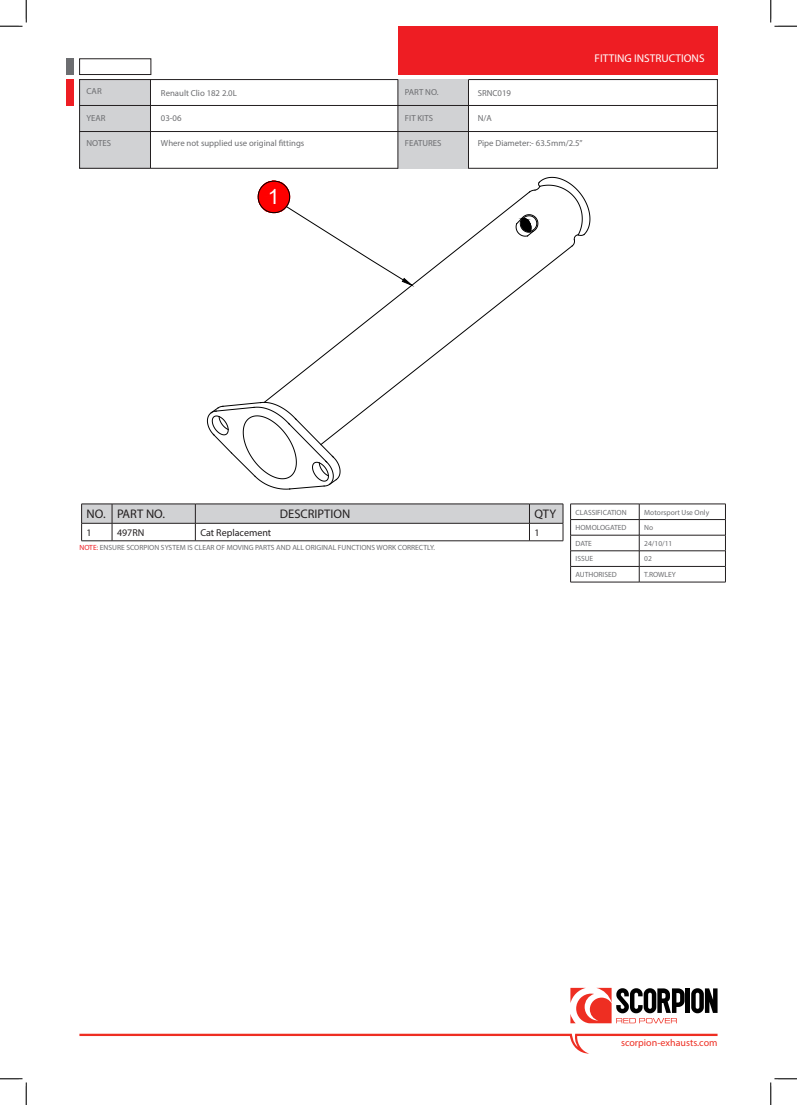
<style>
.page{position:relative;width:797px;height:1105px;background:#fff}
.page>*{position:absolute;margin:0;border:0;box-sizing:border-box;transform-origin:0 0}
.t1{font:21px "Arial";color:#fff}
.t2{font:12.5px "Myriad Pro";color:#231f20}
.t3{font:11.25px "Myriad Pro";color:#fff}
.t4{font:10px "Myriad Pro";color:#ee2e22}
.t5{font:10px "Myriad Pro";color:#231f20}
.t6{font:8.75px "Myriad Pro";color:#6c6d70}
.t7{font:7.5px "Myriad Pro";color:#6c6d70}
.s1{color:#ee1d23}
</style>
<div class="page">
<div style="left:79px;top:79px;width:71px;height:90px;background:#d1d2d4"></div>
<div style="left:79px;top:79px;width:638px;height:89px;border:1px solid #231f20"></div>
<div style="left:398px;top:79px;width:71px;height:90px;background:#d1d2d4"></div>
<svg style="left:79px;top:1034px;width:638px;height:20px"></svg>
<div style="left:398px;top:26px;width:319px;height:49px;background:#ee1d23"></div>
<div style="left:66px;top:79px;width:7px;height:27px;background:#ee1d23"></div>
<hr style="left:79px;top:105px;width:638px;height:1px;background:#231f20">
<hr style="left:79px;top:131px;width:638px;height:1px;background:#231f20">
<hr style="left:150px;top:79px;width:1px;height:89px;background:#231f20">
<hr style="left:397px;top:79px;width:1px;height:90px;background:#231f20">
<hr style="left:468px;top:79px;width:1px;height:90px;background:#231f20">
<div style="left:79px;top:59px;width:72px;height:16px;border:1px solid #231f20"></div>
<div style="left:66px;top:58px;width:7px;height:17px;background:#6c6d70"></div>
<svg style="left:570px;top:988px;width:114px;height:35px"></svg>
<div style="left:685px;top:988px;width:5px;height:25px;background:#000"></div>
<svg style="left:691px;top:988px;width:26px;height:25px"></svg>
<svg style="left:81px;top:504px;width:483px;height:37px"></svg>
<hr style="left:81px;top:541px;width:31px;height:1px;background:#231f20">
<hr style="left:112px;top:541px;width:83px;height:1px;background:#231f20">
<hr style="left:195px;top:541px;width:334px;height:1px;background:#231f20">
<hr style="left:529px;top:541px;width:34px;height:1px;background:#231f20">
<hr style="left:570px;top:504px;width:69px;height:1px;background:#231f20">
<hr style="left:639px;top:504px;width:86px;height:1px;background:#231f20">
<hr style="left:570px;top:519px;width:69px;height:1px;background:#231f20">
<hr style="left:639px;top:519px;width:86px;height:1px;background:#231f20">
<hr style="left:570px;top:535px;width:69px;height:1px;background:#231f20">
<hr style="left:639px;top:535px;width:86px;height:1px;background:#231f20">
<hr style="left:570px;top:551px;width:69px;height:1px;background:#231f20">
<hr style="left:639px;top:551px;width:86px;height:1px;background:#231f20">
<hr style="left:570px;top:566px;width:69px;height:1px;background:#231f20">
<svg style="left:570px;top:504px;width:1px;height:78px"></svg>
<hr style="left:639px;top:566px;width:86px;height:1px;background:#231f20">
<svg style="left:639px;top:504px;width:1px;height:78px"></svg>
<svg style="left:725px;top:504px;width:1px;height:78px"></svg>
<hr style="left:570px;top:582px;width:69px;height:1px;background:#231f20">
<hr style="left:639px;top:582px;width:86px;height:1px;background:#231f20">
<svg style="left:257px;top:180px;width:32px;height:29px"></svg>
<svg style="left:263px;top:191px;width:252px;height:211px"></svg>
<svg style="left:320px;top:245px;width:253px;height:185px"></svg>
<svg style="left:207px;top:402px;width:134px;height:88px"></svg>
<svg style="left:515px;top:177px;width:75px;height:69px"></svg>
<svg style="left:0;top:0;width:27px;height:27px"></svg>
<svg style="left:0;top:1078px;width:27px;height:27px"></svg>
<svg style="left:770px;top:0;width:27px;height:27px"></svg>
<svg style="left:770px;top:1078px;width:27px;height:27px"></svg>
<p class="t6" style="left:86px;top:86px;width:17px">CAR</p>
<p class="t6" style="left:86px;top:113px;width:21px">YEAR</p>
<p class="t6" style="left:86px;top:138px;width:26px">NOTES</p>
<p class="t6" style="left:161px;top:88px;width:77px">Renault Clio 182 2.0L</p>
<p class="t6" style="left:161px;top:113px;width:22px">03-06</p>
<p class="t6" style="left:161px;top:138px;width:145px">Where not supplied use original fittings</p>
<p class="t1" style="left:268px;top:182px;width:13px">1</p>
<p class="t6" style="left:405px;top:86px;width:35px">PART NO.</p>
<p class="t6" style="left:405px;top:113px;width:29px">FIT KITS</p>
<p class="t6" style="left:405px;top:138px;width:38px">FEATURES</p>
<p class="t6" style="left:477px;top:88px;width:35px">SRNC019</p>
<p class="t6" style="left:477px;top:113px;width:16px">N/A</p>
<p class="t6" style="left:477px;top:138px;width:106px">Pipe Diameter:- 63.5mm/2.5”</p>
<p class="t3" style="left:594px;top:51px;width:111px">FITTING INSTRUCTIONS</p>
<p class="t2" style="left:87px;top:506px;width:20px">NO.</p>
<p class="t2" style="left:117px;top:506px;width:49px">PART NO.</p>
<p class="t2" style="left:280px;top:506px;width:72px">DESCRIPTION</p>
<p class="t2" style="left:534px;top:506px;width:23px">QTY</p>
<p class="t5" style="left:87px;top:526px;width:7px">1</p>
<p class="t5" style="left:117px;top:526px;width:29px">497RN</p>
<p class="t5" style="left:200px;top:526px;width:72px">Cat Replacement</p>
<p class="t5" style="left:534px;top:526px;width:7px">1</p>
<p class="t7" style="left:79px;top:543px;width:357px"><span class="s1">NOTE:</span> ENSURE SCORPION SYSTEM IS CLEAR OF MOVING PARTS AND ALL ORIGINAL FUNCTIONS WORK CORRECTLY.</p>
<p class="t7" style="left:575px;top:507px;width:53px">CLASSIFICATION</p>
<p class="t7" style="left:644px;top:507px;width:67px">Motorsport Use Only</p>
<p class="t7" style="left:575px;top:523px;width:52px">HOMOLOGATED</p>
<p class="t7" style="left:644px;top:523px;width:11px">No</p>
<p class="t7" style="left:575px;top:539px;width:18px">DATE</p>
<p class="t7" style="left:644px;top:539px;width:30px">24/10/11</p>
<p class="t7" style="left:575px;top:554px;width:19px">ISSUE</p>
<p class="t7" style="left:644px;top:554px;width:9px">02</p>
<p class="t7" style="left:575px;top:570px;width:43px">AUTHORISED</p>
<p class="t7" style="left:644px;top:570px;width:33px">T.ROWLEY</p>
<p class="t4" style="left:621px;top:1037px;width:98px">scorpion-exhausts.com</p>
</div>
